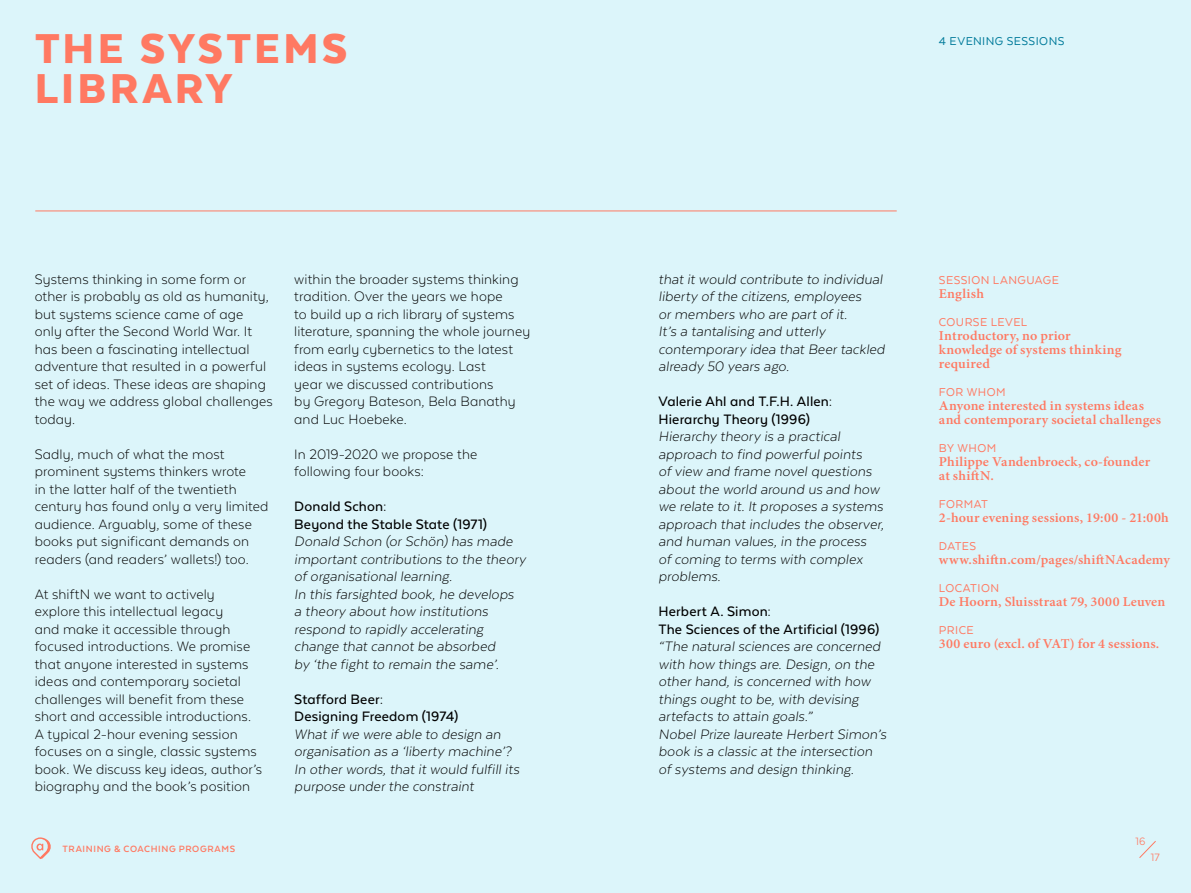
<style>
.page{position:relative;width:1191px;height:893px;background:#fff}
.page>*{position:absolute;margin:0;border:0;box-sizing:border-box;transform-origin:0 0}
.t1{font:900 48.12px/40.2px "Texta Alt";letter-spacing:.065em;color:#ff7962}
.t2{font:300 15.75px/17.5px "Texta Alt";letter-spacing:.005em;color:#000}
.t3{font:italic 300 15.75px/17.5px "Texta Alt";letter-spacing:.005em;color:#000}
.t4{font:500 15.75px/17.5px "Texta Alt";letter-spacing:.01em;color:#000}
.t5{font:600 13.65px/14px "Minion Pro";letter-spacing:.015em;color:#ff7962}
.t6{font:13.12px "Texta Alt";letter-spacing:.035em;color:#ff7962}
.t7{font:13.12px "Texta Alt";letter-spacing:.035em;color:#007a9a}
.t8{font:12.25px "Texta Alt";color:#ff7962}
.t9{font:700 10.5px "Texta Alt";letter-spacing:.06em;color:#ff7962}
</style>
<div class="page">
<div style="left:595px;top:0;width:596px;height:893px;background:#dcf5fa"></div>
<svg style="left:1139px;top:841px;width:17px;height:17px"></svg>
<div style="left:0;top:0;width:595px;height:893px;background:#dcf5fa"></div>
<hr style="left:35px;top:211px;width:861px;height:1px;background:#ff7962">
<svg style="left:31px;top:837px;width:20px;height:22px"></svg>
<h1 class="t1" style="left:35px;top:28px;width:314px">THE SYSTEMS<br>LIBRARY</h1>
<p class="t2" style="left:35px;top:270px;width:240px">Systems thinking in some form or other is probably as old as humanity, but systems science came of age only after the Second World War. It has been a fascinating intellectual adventure that resulted in a powerful set of ideas. These ideas are shaping the way we address global challenges today.</p>
<p class="t2" style="left:35px;top:445px;width:235px">Sadly, much of what the most prominent systems thinkers wrote<br>in the latter half of the twentieth century has found only a very limited audience. Arguably, some of these books put significant demands on readers (and readers’ wallets!) too.</p>
<p class="t2" style="left:35px;top:585px;width:229px">At shiftN we want to actively explore this intellectual legacy<br>and make it accessible through focused introductions. We promise that anyone interested in systems ideas and contemporary societal challenges will benefit from these short and accessible introductions.<br>A typical 2-hour evening session focuses on a single, classic systems book. We discuss key ideas, author’s biography and the book’s position</p>
<p class="t9" style="left:63px;top:843px;width:174px">TRAINING &amp; COACHING PROGRAMS</p>
<p class="t2" style="left:294px;top:270px;width:237px">within the broader systems thinking tradition. Over the years we hope<br>to build up a rich library of systems literature, spanning the whole journey from early cybernetics to the latest ideas in systems ecology. Last<br>year we discussed contributions<br>by Gregory Bateson, Bela Banathy and Luc Hoebeke.</p>
<p class="t2" style="left:294px;top:445px;width:185px">In 2019-2020 we propose the following four books:</p>
<p class="t4" style="left:294px;top:497px;width:194px">Donald Schon:<br>Beyond the Stable State (1971)</p>
<p class="t3" style="left:294px;top:532px;width:233px">Donald Schon (or Schön) has made important contributions to the theory of organisational learning.<br>In this farsighted book, he develops<br>a theory about how institutions respond to rapidly accelerating change that cannot be absorbed<br>by ‘the fight to remain the same’.</p>
<p class="t4" style="left:294px;top:690px;width:165px">Stafford Beer:<br>Designing Freedom (1974)</p>
<p class="t3" style="left:294px;top:725px;width:227px">What if we were able to design an organisation as a ‘liberty machine’?<br>In other words, that it would fulfill its purpose under the constraint</p>
<p class="t7" style="left:939px;top:34px;width:127px">4 EVENING SESSIONS</p>
<p class="t3" style="left:658px;top:270px;width:228px">that it would contribute to individual liberty of the citizens, employees<br>or members who are part of it.<br>It’s a tantalising and utterly contemporary idea that Beer tackled already 50 years ago.</p>
<p class="t4" style="left:658px;top:392px;width:175px">Valerie Ahl and T.F.H. Allen:<br>Hierarchy Theory (1996)</p>
<p class="t3" style="left:658px;top:427px;width:227px">Hierarchy theory is a practical approach to find powerful points<br>of view and frame novel questions about the world around us and how we relate to it. It proposes a systems approach that includes the observer, and human values, in the process<br>of coming to terms with complex problems.</p>
<p class="t4" style="left:658px;top:602px;width:222px">Herbert A. Simon:<br>The Sciences of the Artificial (1996)</p>
<p class="t3" style="left:658px;top:637px;width:229px">“The natural sciences are concerned with how things are. Design, on the other hand, is concerned with how things ought to be, with devising artefacts to attain goals.”<br>Nobel Prize laureate Herbert Simon’s book is a classic at the intersection of systems and design thinking.</p>
<p class="t6" style="left:939px;top:273px;width:121px">SESSION LANGUAGE</p>
<p class="t5" style="left:939px;top:286px;width:47px">English</p>
<p class="t6" style="left:939px;top:315px;width:90px">COURSE LEVEL</p>
<p class="t5" style="left:939px;top:328px;width:184px">Introductory, no prior knowledge of systems thinking required</p>
<p class="t6" style="left:939px;top:385px;width:68px">FOR WHOM</p>
<p class="t5" style="left:939px;top:398px;width:224px">Anyone interested in systems ideas and contemporary societal challenges</p>
<p class="t6" style="left:939px;top:441px;width:59px">BY WHOM</p>
<p class="t5" style="left:939px;top:454px;width:213px">Philippe Vandenbroeck, co-founder at shiftN.</p>
<p class="t6" style="left:939px;top:497px;width:51px">FORMAT</p>
<p class="t5" style="left:939px;top:510px;width:231px">2-hour evening sessions, 19:00 - 21:00h</p>
<p class="t6" style="left:939px;top:539px;width:39px">DATES</p>
<p class="t5" style="left:939px;top:552px;width:233px">www.shiftn.com/pages/shiftNAcademy</p>
<p class="t6" style="left:939px;top:581px;width:62px">LOCATION</p>
<p class="t5" style="left:939px;top:594px;width:228px">De Hoorn, Sluisstraat 79, 3000 Leuven</p>
<p class="t6" style="left:939px;top:623px;width:36px">PRICE</p>
<p class="t5" style="left:939px;top:636px;width:222px">300 euro (excl. of VAT) for 4 sessions.</p>
<p class="t8" style="left:1135px;top:835px;width:11px">16</p>
<p class="t8" style="left:1151px;top:851px;width:10px">17</p>
</div>
